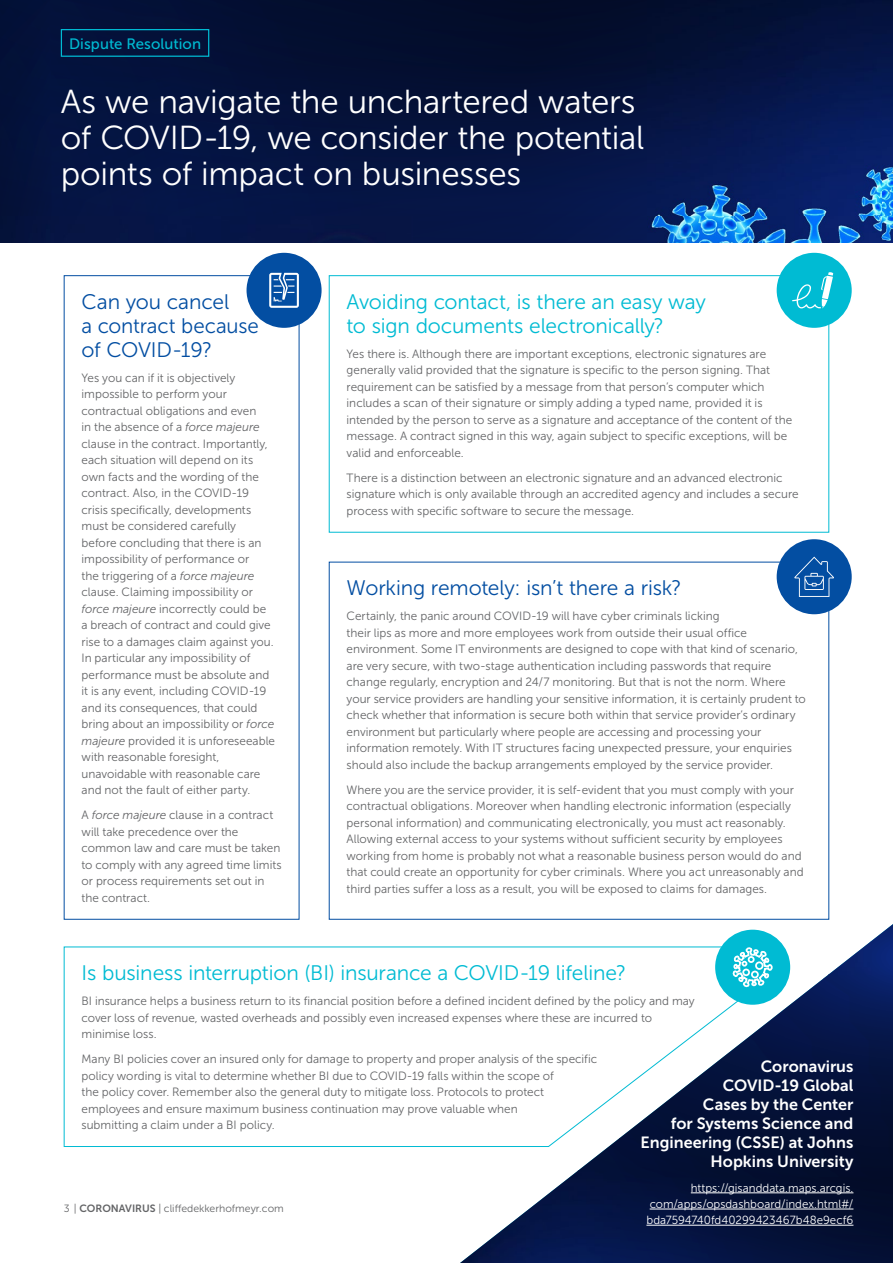
<style>
.page{position:relative;width:893px;height:1263px;background:#fff}
.page>*{position:absolute;margin:0;border:0;box-sizing:border-box;transform-origin:0 0}
.t1{font:33.15px/36px "Museo Sans 300";letter-spacing:-.01em;color:#fff}
.t2{font:21px/24px "Museo Sans 300";letter-spacing:-.01em;color:#00bbd3}
.t3{font:21px/24px "Museo Sans 300";letter-spacing:-.01em;color:#034ea2}
.t4{font:16.2px/19px "Museo Sans 700";color:#fff;text-align:right}
.t5{font:15px "Museo Sans 500";letter-spacing:.005em;color:#00bbd3}
.t6{font:12px/16.5px "Museo Sans 300";color:#636466}
.t7{font:11.7px/16.2px "Museo Sans 300";letter-spacing:.005em;color:#fff;text-align:justify}
.t8{font:10.5px "Museo Sans 300";color:#636466}
.s1{font-style:italic}
.s2{font-family:"Museo Sans 700"}
</style>
<div class="page">
<img style="left:0;top:0;width:893px;height:242px">
<div style="left:329px;top:275px;width:500px;height:258px;border:1px solid #00bbd3"></div>
<img style="left:460px;top:1171px;width:433px;height:92px">
<img style="left:824px;top:975px;width:69px;height:196px">
<img style="left:620px;top:978px;width:204px;height:193px">
<img style="left:577px;top:1147px;width:43px;height:24px">
<img style="left:871px;top:924px;width:22px;height:51px">
<img style="left:828px;top:941px;width:43px;height:34px">
<div style="left:777px;top:253px;width:75px;height:75px;background:#00bbd3;border-radius:50%"></div>
<svg style="left:792px;top:272px;width:41px;height:37px"></svg>
<svg style="left:63px;top:946px;width:723px;height:201px"></svg>
<div style="left:715px;top:930px;width:75px;height:75px;background:#00bbd3;border-radius:50%"></div>
<svg style="left:732px;top:947px;width:41px;height:41px"></svg>
<div style="left:777px;top:539px;width:75px;height:75px;background:#034ea2;border-radius:50%"></div>
<svg style="left:794px;top:557px;width:40px;height:40px"></svg>
<div style="left:247px;top:253px;width:75px;height:75px;background:#034ea2;border-radius:50%"></div>
<svg style="left:269px;top:273px;width:30px;height:35px"></svg>
<hr style="left:691px;top:1192px;width:162px;height:1px;background:#fff">
<hr style="left:650px;top:1209px;width:203px;height:1px;background:#fff">
<hr style="left:646px;top:1225px;width:207px;height:1px;background:#fff">
<div style="left:61px;top:29px;width:148px;height:28px;border:1px solid #00bbd3"></div>
<p class="t5" style="left:69px;top:35px;width:133px">Dispute Resolution</p>
<h1 class="t1" style="left:61px;top:84px;width:585px">As we navigate the unchartered waters of COVID-19, we consider the potential points of impact on businesses</h1>
<h2 class="t3" style="left:82px;top:290px;width:179px">Can you cancel<br>a contract because of COVID-19?</h2>
<p class="t6" style="left:82px;top:369px;width:195px">Yes you can if it is objectively impossible to perform your contractual obligations and even<br>in the absence of a <span class="s1">force majeure </span>clause in the contract. Importantly, each situation will depend on its own facts and the wording of the contract. Also, in the COVID-19 crisis specifically, developments must be considered carefully<br>before concluding that there is an impossibility of performance or<br>the triggering of a <span class="s1">force majeure </span>clause. Claiming impossibility or <span class="s1">force majeure</span> incorrectly could be a breach of contract and could give rise to a damages claim against you.<br>In particular any impossibility of performance must be absolute and it is any event, including COVID-19 and its consequences, that could bring about an impossibility or <span class="s1">force majeure</span> provided it is unforeseeable with reasonable foresight, unavoidable with reasonable care and not the fault of either party.</p>
<p class="t6" style="left:82px;top:807px;width:202px">A <span class="s1">force majeure</span> clause in a contract will take precedence over the common law and care must be taken to comply with any agreed time limits or process requirements set out in the contract.</p>
<h2 class="t2" style="left:347px;top:290px;width:361px">Avoiding contact, is there an easy way to sign documents electronically?</h2>
<p class="t6" style="left:347px;top:345px;width:447px">Yes there is. Although there are important exceptions, electronic signatures are generally valid provided that the signature is specific to the person signing. That requirement can be satisfied by a message from that person’s computer which includes a scan of their signature or simply adding a typed name, provided it is intended by the person to serve as a signature and acceptance of the content of the message. A contract signed in this way, again subject to specific exceptions, will be valid and enforceable.</p>
<p class="t6" style="left:347px;top:469px;width:454px">There is a distinction between an electronic signature and an advanced electronic signature which is only available through an accredited agency and includes a secure process with specific software to secure the message.</p>
<h2 class="t3" style="left:347px;top:576px;width:337px">Working remotely: isn’t there a risk?</h2>
<p class="t6" style="left:347px;top:608px;width:461px">Certainly, the panic around COVID-19 will have cyber criminals licking<br>their lips as more and more employees work from outside their usual office environment. Some IT environments are designed to cope with that kind of scenario, are very secure, with two-stage authentication including passwords that require change regularly, encryption and 24/7 monitoring. But that is not the norm. Where your service providers are handling your sensitive information, it is certainly prudent to check whether that information is secure both within that service provider’s ordinary environment but particularly where people are accessing and processing your information remotely. With IT structures facing unexpected pressure, your enquiries should also include the backup arrangements employed by the service provider.</p>
<p class="t6" style="left:347px;top:781px;width:459px">Where you are the service provider, it is self-evident that you must comply with your contractual obligations. Moreover when handling electronic information (especially personal information) and communicating electronically, you must act reasonably.<br>Allowing external access to your systems without sufficient security by employees working from home is probably not what a reasonable business person would do and that could create an opportunity for cyber criminals. Where you act unreasonably and third parties suffer a loss as a result, you will be exposed to claims for damages.</p>
<h2 class="t2" style="left:82px;top:961px;width:546px">Is business interruption (BI) insurance a COVID-19 lifeline?</h2>
<p class="t6" style="left:82px;top:993px;width:615px">BI insurance helps a business return to its financial position before a defined incident defined by the policy and may cover loss of revenue, wasted overheads and possibly even increased expenses where these are incurred to minimise loss.</p>
<p class="t6" style="left:82px;top:1051px;width:517px">Many BI policies cover an insured only for damage to property and proper analysis of the specific policy wording is vital to determine whether BI due to COVID-19 falls within the scope of<br>the policy cover. Remember also the general duty to mitigate loss. Protocols to protect employees and ensure maximum business continuation may prove valuable when<br>submitting a claim under a BI policy.</p>
<h3 class="t4" style="left:640px;top:1056px;width:214px">Coronavirus<br>COVID-19 Global<br>Cases by the Center<br>for Systems Science and<br>Engineering (CSSE) at Johns<br>Hopkins University</h3>
<p class="t7" style="left:646px;top:1179px;width:209px;text-indent:44px">https://gisanddata.maps.arcgis. com/apps/opsdashboard/index.html#/ bda7594740fd40299423467b48e9ecf6</p>
<p class="t8" style="left:64px;top:1203px;width:222px">3 | <span class="s2">CORONAVIRUS</span> | cliffedekkerhofmeyr.com</p>
</div>
